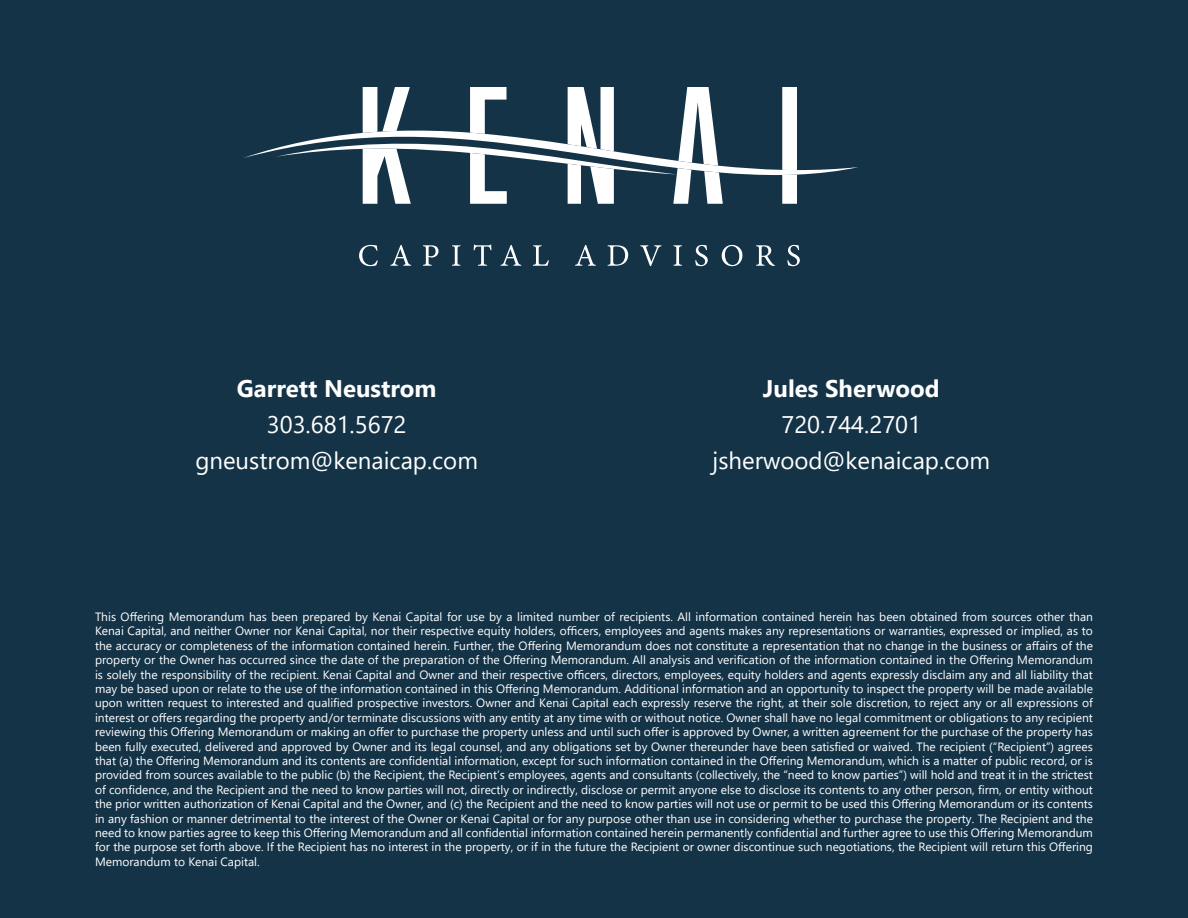
<style>
.page{position:relative;width:1188px;height:918px;background:#143347}
.page>*{position:absolute;margin:0;border:0;box-sizing:border-box;transform-origin:0 0}
.t1{font:24px "Segoe UI";color:#fff}
.t2{font:700 24px "Segoe UI";color:#fff}
.t3{font:12px/14.4px "Segoe UI";color:#fff;text-align:justify}
</style>
<div class="page">
<svg style="left:359px;top:245px;width:19px;height:21px"></svg>
<svg style="left:390px;top:245px;width:21px;height:21px"></svg>
<svg style="left:423px;top:245px;width:16px;height:21px"></svg>
<svg style="left:452px;top:245px;width:8px;height:21px"></svg>
<svg style="left:474px;top:245px;width:18px;height:21px"></svg>
<svg style="left:501px;top:245px;width:20px;height:21px"></svg>
<svg style="left:533px;top:245px;width:16px;height:21px"></svg>
<svg style="left:575px;top:245px;width:21px;height:21px"></svg>
<svg style="left:608px;top:245px;width:20px;height:21px"></svg>
<svg style="left:640px;top:245px;width:21px;height:21px"></svg>
<svg style="left:674px;top:245px;width:8px;height:21px"></svg>
<svg style="left:695px;top:245px;width:13px;height:21px"></svg>
<svg style="left:722px;top:245px;width:20px;height:21px"></svg>
<svg style="left:756px;top:245px;width:19px;height:21px"></svg>
<svg style="left:787px;top:245px;width:13px;height:21px"></svg>
<svg style="left:244px;top:87px;width:614px;height:117px"></svg>
<p class="t2" style="left:237px;top:366px;width:201px">Garrett Neustrom</p>
<p class="t1" style="left:267px;top:402px;width:141px">303.681.5672</p>
<p class="t1" style="left:195px;top:438px;width:284px">gneustrom@kenaicap.com</p>
<p class="t2" style="left:763px;top:366px;width:178px">Jules Sherwood</p>
<p class="t1" style="left:781px;top:402px;width:141px">720.744.2701</p>
<p class="t1" style="left:713px;top:438px;width:279px">jsherwood@kenaicap.com</p>
<p class="t3" style="left:95px;top:608px;width:999px">This Offering Memorandum has been prepared by Kenai Capital for use by a limited number of recipients. All information contained herein has been obtained from sources other than Kenai Capital, and neither Owner nor Kenai Capital, nor their respective equity holders, officers, employees and agents makes any representations or warranties, expressed or implied, as to the accuracy or completeness of the information contained herein. Further, the Offering Memorandum does not constitute a representation that no change in the business or affairs of the property or the Owner has occurred since the date of the preparation of the Offering Memorandum. All analysis and verification of the information contained in the Offering Memorandum is solely the responsibility of the recipient. Kenai Capital and Owner and their respective officers, directors, employees, equity holders and agents expressly disclaim any and all liability that may be based upon or relate to the use of the information contained in this Offering Memorandum. Additional information and an opportunity to inspect the property will be made available upon written request to interested and qualified prospective investors. Owner and Kenai Capital each expressly reserve the right, at their sole discretion, to reject any or all expressions of interest or offers regarding the property and/or terminate discussions with any entity at any time with or without notice. Owner shall have no legal commitment or obligations to any recipient reviewing this Offering Memorandum or making an offer to purchase the property unless and until such offer is approved by Owner, a written agreement for the purchase of the property has been fully executed, delivered and approved by Owner and its legal counsel, and any obligations set by Owner thereunder have been satisfied or waived. The recipient (“Recipient”) agrees that (a) the Offering Memorandum and its contents are confidential information, except for such information contained in the Offering Memorandum, which is a matter of public record, or is provided from sources available to the public (b) the Recipient, the Recipient’s employees, agents and consultants (collectively, the “need to know parties”) will hold and treat it in the strictest of confidence, and the Recipient and the need to know parties will not, directly or indirectly, disclose or permit anyone else to disclose its contents to any other person, firm, or entity without the prior written authorization of Kenai Capital and the Owner, and (c) the Recipient and the need to know parties will not use or permit to be used this Offering Memorandum or its contents in any fashion or manner detrimental to the interest of the Owner or Kenai Capital or for any purpose other than use in considering whether to purchase the property. The Recipient and the need to know parties agree to keep this Offering Memorandum and all confidential information contained herein permanently confidential and further agree to use this Offering Memorandum for the purpose set forth above. If the Recipient has no interest in the property, or if in the future the Recipient or owner discontinue such negotiations, the Recipient will return this Offering Memorandum to Kenai Capital.</p>
</div>
